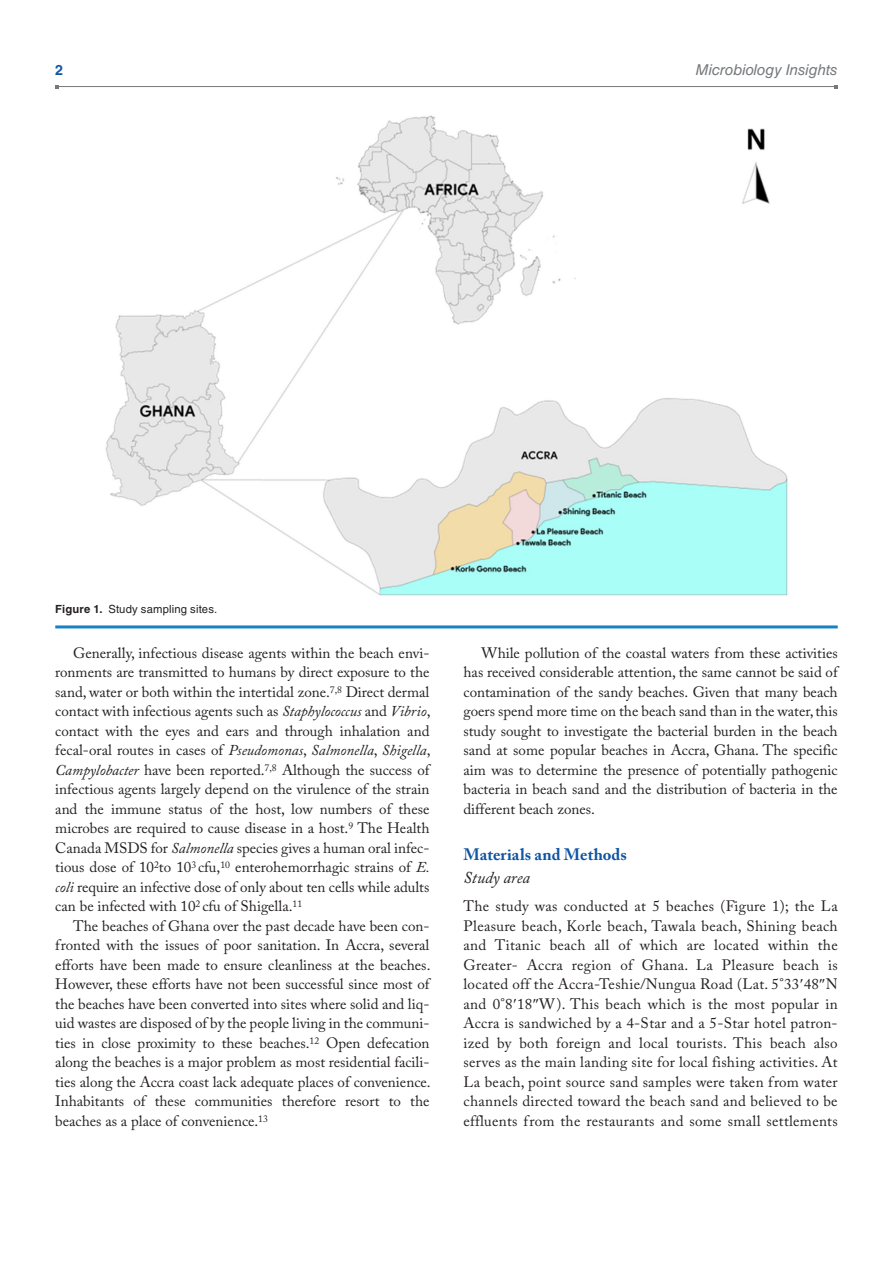
<style>
.page{position:relative;width:893px;height:1263px;background:#fff}
.page>*{position:absolute;margin:0;border:0;box-sizing:border-box;transform-origin:0 0}
.t1{font:700 16.5px "Adobe Caslon Pro";letter-spacing:.005em;color:#1055a4}
.t2{font:italic 16.5px "Adobe Caslon Pro";color:#231f20}
.t3{font:15px/19.5px "Adobe Caslon Pro";color:#231f20;text-align:justify}
.t4{font:italic 15px "Helvetica LT Std";letter-spacing:-.005em;color:#76787b}
.t5{font:700 14.25px "Helvetica LT Std";color:#1055a4}
.t6{font:11.25px "Helvetica LT Std";letter-spacing:.015em;color:#231f20}
.s1{font-weight:700}
.s2{font-style:italic}
</style>
<div class="page">
<hr style="left:57px;top:86px;width:779px;height:1px;background:#76787b">
<hr style="left:55px;top:625px;width:783px;height:3px;background:#1582c5">
<img style="left:105px;top:115px;width:683px;height:481px">
<p class="t5" style="left:55px;top:61px;width:9px">2</p>
<p class="t4" style="left:696px;top:61px;width:144px">Microbiology Insights</p>
<p class="t6" style="left:55px;top:602px;width:163px"><span class="s1">Figure 1.</span> Study sampling sites.</p>
<p class="t3" style="left:55px;top:643px;width:377px;text-indent:18px">Generally, infectious disease agents within the beach envi&shy;ronments are transmitted to humans by direct exposure to the sand, water or both within the intertidal zone.<sup>7,8</sup> Direct dermal contact with infectious agents such as <span class="s2">Staphylococcus</span> and <span class="s2">Vibrio</span>, contact with the eyes and ears and through inhalation and fecal-oral routes in cases of <span class="s2">Pseudomonas</span>, <span class="s2">Salmonella</span>, <span class="s2">Shigella</span>, <span class="s2">Campylobacter</span> have been reported.<sup>7,8</sup> Although the success of infectious agents largely depend on the virulence of the strain and the immune status of the host, low numbers of these microbes are required to cause disease in a host.<sup>9</sup> The Health Canada MSDS for <span class="s2">Salmonella</span> species gives a human oral infec&shy;tious dose of 10<sup>2</sup>to 10<sup>3</sup> cfu,<sup>10</sup> enterohemorrhagic strains of <span class="s2">E. coli</span> require an infective dose of only about ten cells while adults can be infected with 10<sup>2</sup> cfu of Shigella.<sup>11</sup></p>
<p class="t3" style="left:55px;top:916px;width:377px;text-indent:18px">The beaches of Ghana over the past decade have been con&shy;fronted with the issues of poor sanitation. In Accra, several efforts have been made to ensure cleanliness at the beaches.<br>However, these efforts have not been successful since most of the beaches have been converted into sites where solid and liq&shy;uid wastes are disposed of by the people living in the communi&shy;ties in close proximity to these beaches.<sup>12</sup> Open defecation along the beaches is a major problem as most residential facili&shy;ties along the Accra coast lack adequate places of convenience.<br>Inhabitants of these communities therefore resort to the beaches as a place of convenience.<sup>13</sup></p>
<p class="t3" style="left:463px;top:643px;width:376px;text-indent:18px">While pollution of the coastal waters from these activities has received considerable attention, the same cannot be said of contamination of the sandy beaches. Given that many beach goers spend more time on the beach sand than in the water, this study sought to investigate the bacterial burden in the beach sand at some popular beaches in Accra, Ghana. The specific aim was to determine the presence of potentially pathogenic bacteria in beach sand and the distribution of bacteria in the different beach zones.</p>
<p class="t1" style="left:463px;top:845px;width:165px">Materials and Methods</p>
<p class="t2" style="left:463px;top:867px;width:68px">Study area</p>
<p class="t3" style="left:463px;top:896px;width:376px">The study was conducted at 5 beaches (Figure 1); the La Pleasure beach, Korle beach, Tawala beach, Shining beach and Titanic beach all of which are located within the Greater- Accra region of Ghana. La Pleasure beach is located off the Accra-Teshie/Nungua Road (Lat. 5°33 48 N and 0°8 18 W). This beach which is the most popular in Accra is sandwiched by a 4-Star and a 5-Star hotel patron&shy;ized by both foreign and local tourists. This beach also serves as the main landing site for local fishing activities. At La beach, point source sand samples were taken from water channels directed toward the beach sand and believed to be effluents from the restaurants and some small settlements</p>
</div>
